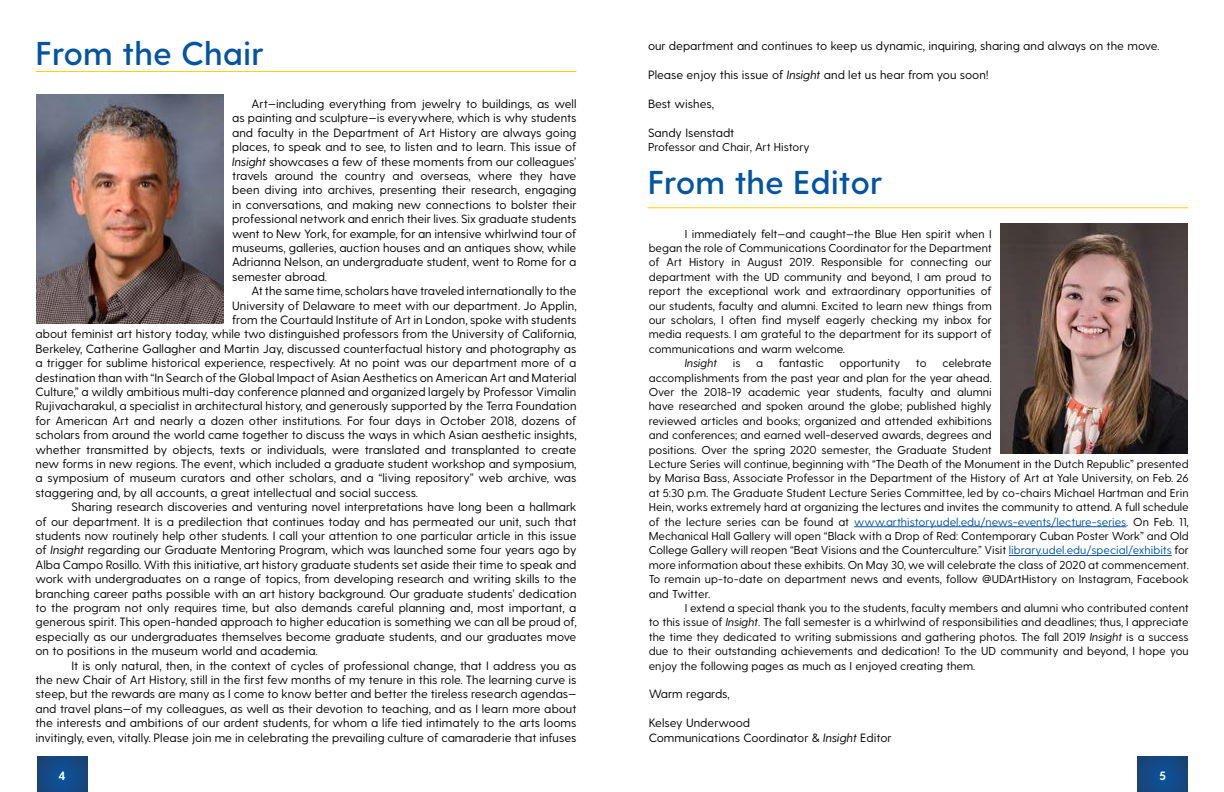
<style>
.page{position:relative;width:1224px;height:792px;background:#fff}
.page>*{position:absolute;margin:0;border:0;box-sizing:border-box;transform-origin:0 0}
.t1{font:600 33px "Greycliff CF";color:#04549f}
.t2{font:12px/14.4px "Greycliff CF";color:#000;text-align:justify}
.t3{font:700 12px "Greycliff CF";color:#fff}
.t4{font:11.5px/14.4px "Greycliff CF";color:#000;text-align:justify}
.t5{font:italic 11.5px "Greycliff CF";color:#000}
.s1{font-style:italic}
.s2{color:#04549f}
</style>
<div class="page">
<hr style="left:36px;top:71px;width:540px;height:1px;background:#fed109">
<svg style="left:37px;top:756px;width:50px;height:36px;background:#134885"></svg>
<hr style="left:854px;top:526px;width:272px;height:1px;background:#04549f">
<hr style="left:1009px;top:555px;width:163px;height:1px;background:#04549f">
<hr style="left:648px;top:207px;width:540px;height:1px;background:#fed109">
<svg style="left:1138px;top:756px;width:50px;height:36px;background:#134885"></svg>
<img style="left:36px;top:94px;width:187px;height:230px">
<img style="left:1001px;top:223px;width:187px;height:231px">
<h1 class="t1" style="left:36px;top:34px;width:230px">From the Chair</h1>
<p class="t2" style="left:648px;top:39px;width:513px">our department and continues to keep us dynamic, inquiring, sharing and always on the move.</p>
<p class="t2" style="left:648px;top:68px;width:342px">Please enjoy this issue of <span class="s1">Insight</span> and let us hear from you soon!</p>
<p class="t2" style="left:648px;top:97px;width:68px">Best wishes,</p>
<p class="t2" style="left:648px;top:126px;width:88px">Sandy Isenstadt</p>
<p class="t4" style="left:648px;top:140px;width:163px">Professor and Chair, Art History</p>
<p class="t2" style="left:232px;top:97px;width:346px;text-indent:19px">Art—including everything from jewelry to buildings, as well as painting and sculpture—is everywhere, which is why students and faculty in the Department of Art History are always going places, to speak and to see, to listen and to learn. This issue of <span class="s1">Insight</span> showcases a few of these moments from our colleagues’ travels around the country and overseas, where they have been diving into archives, presenting their research, engaging in conversations, and making new connections to bolster their professional network and enrich their lives. Six graduate students went to New York, for example, for an intensive whirlwind tour of museums, galleries, auction houses and an antiques show, while Adrianna Nelson, an undergraduate student, went to Rome for a semester abroad.</p>
<p class="t2" style="left:252px;top:284px;width:327px">At the same time, scholars have traveled internationally to the</p>
<p class="t2" style="left:232px;top:298px;width:346px">University of Delaware to meet with our department. Jo Applin,</p>
<p class="t2" style="left:232px;top:313px;width:346px">from the Courtauld Institute of Art in London, spoke with students</p>
<p class="t2" style="left:36px;top:327px;width:543px">about feminist art history today, while two distinguished professors from the University of California,</p>
<p class="t2" style="left:36px;top:342px;width:542px">Berkeley, Catherine Gallagher and Martin Jay, discussed counterfactual history and photography as</p>
<p class="t2" style="left:36px;top:356px;width:542px">a trigger for sublime historical experience, respectively. At no point was our department more of a</p>
<p class="t2" style="left:36px;top:370px;width:543px">destination than with “In Search of the Global Impact of Asian Aesthetics on American Art and Material</p>
<p class="t2" style="left:36px;top:385px;width:542px">Culture,” a wildly ambitious multi-day conference planned and organized largely by Professor Vimalin</p>
<p class="t2" style="left:36px;top:399px;width:543px">Rujivacharakul, a specialist in architectural history, and generously supported by the Terra Foundation</p>
<p class="t2" style="left:36px;top:414px;width:542px">for American Art and nearly a dozen other institutions. For four days in October 2018, dozens of</p>
<p class="t2" style="left:36px;top:428px;width:543px">scholars from around the world came together to discuss the ways in which Asian aesthetic insights,</p>
<p class="t2" style="left:36px;top:442px;width:542px">whether transmitted by objects, texts or individuals, were translated and transplanted to create</p>
<p class="t2" style="left:36px;top:457px;width:543px">new forms in new regions. The event, which included a graduate student workshop and symposium,</p>
<p class="t2" style="left:36px;top:471px;width:543px">a symposium of museum curators and other scholars, and a “living repository” web archive, was</p>
<p class="t2" style="left:36px;top:486px;width:384px">staggering and, by all accounts, a great intellectual and social success.</p>
<p class="t2" style="left:72px;top:500px;width:506px">Sharing research discoveries and venturing novel interpretations have long been a hallmark</p>
<p class="t2" style="left:36px;top:514px;width:543px">of our department. It is a predilection that continues today and has permeated our unit, such that</p>
<p class="t2" style="left:36px;top:529px;width:543px">students now routinely help other students. I call your attention to one particular article in this issue</p>
<p class="t2" style="left:36px;top:543px;width:542px">of <span class="s1">Insight</span> regarding our Graduate Mentoring Program, which was launched some four years ago by</p>
<p class="t2" style="left:36px;top:558px;width:543px">Alba Campo Rosillo. With this initiative, art history graduate students set aside their time to speak and</p>
<p class="t2" style="left:36px;top:572px;width:543px">work with undergraduates on a range of topics, from developing research and writing skills to the</p>
<p class="t2" style="left:36px;top:586px;width:543px">branching career paths possible with an art history background. Our graduate students’ dedication</p>
<p class="t2" style="left:36px;top:601px;width:543px">to the program not only requires time, but also demands careful planning and, most important, a</p>
<p class="t2" style="left:36px;top:615px;width:543px">generous spirit. This open-handed approach to higher education is something we can all be proud of,</p>
<p class="t2" style="left:36px;top:630px;width:542px">especially as our undergraduates themselves become graduate students, and our graduates move</p>
<p class="t2" style="left:36px;top:644px;width:284px">on to positions in the museum world and academia.</p>
<p class="t2" style="left:72px;top:658px;width:506px">It is only natural, then, in the context of cycles of professional change, that I address you as</p>
<p class="t2" style="left:36px;top:673px;width:543px">the new Chair of Art History, still in the first few months of my tenure in this role. The learning curve is</p>
<p class="t2" style="left:36px;top:687px;width:543px">steep, but the rewards are many as I come to know better and better the tireless research agendas—</p>
<p class="t2" style="left:36px;top:702px;width:543px">and travel plans—of my colleagues, as well as their devotion to teaching, and as I learn more about</p>
<p class="t2" style="left:36px;top:716px;width:543px">the interests and ambitions of our ardent students, for whom a life tied intimately to the arts looms</p>
<p class="t2" style="left:36px;top:730px;width:542px">invitingly, even, vitally. Please join me in celebrating the prevailing culture of camaraderie that infuses</p>
<p class="t3" style="left:59px;top:769px;width:9px">4</p>
<h1 class="t1" style="left:648px;top:163px;width:236px">From the Editor</h1>
<p class="t4" style="left:649px;top:227px;width:345px;text-indent:36px">I immediately felt—and caught—the Blue Hen spirit when I began the role of Communications Coordinator for the Department of Art History in August 2019. Responsible for connecting our department with the UD community and beyond, I am proud to report the exceptional work and extraordinary opportunities of our students, faculty and alumni. Excited to learn new things from our scholars, I often find myself eagerly checking my inbox for media requests. I am grateful to the department for its support of communications and warm welcome.</p>
<p class="t5" style="left:685px;top:356px;width:34px">Insight</p>
<p class="t4" style="left:733px;top:356px;width:9px">is</p>
<p class="t4" style="left:756px;top:356px;width:8px">a</p>
<p class="t4" style="left:779px;top:356px;width:47px">fantastic</p>
<p class="t4" style="left:840px;top:356px;width:62px">opportunity</p>
<p class="t4" style="left:916px;top:356px;width:12px">to</p>
<p class="t4" style="left:649px;top:356px;width:542px;text-align:left;text-indent:294px">celebrate<br>accomplishments from the past year and plan for the year ahead.<br>Over the 2018-19 academic year students, faculty and alumni<br>have researched and spoken around the globe; published highly<br>reviewed articles and books; organized and attended exhibitions<br>and conferences; and earned well-deserved awards, degrees and<br>positions. Over the spring 2020 semester, the Graduate Student<br>Lecture Series will continue, beginning with “The Death of the Monument in the Dutch Republic” presented by Marisa Bass, Associate Professor in the Department of the History of Art at Yale University, on Feb. 26 at 5:30 p.m. The Graduate Student Lecture Series Committee, led by co-chairs Michael Hartman and Erin Hein, works extremely hard at organizing the lectures and invites the community to attend. A full schedule of the lecture series can be found at <span class="s2">www.arthistory.udel.edu/news-events/lecture-series</span>. On Feb. 11, Mechanical Hall Gallery will open “Black with a Drop of Red: Contemporary Cuban Poster Work” and Old College Gallery will reopen “Beat Visions and the Counterculture.” Visit <span class="s2">library.udel.edu/special/exhibits</span> for more information about these exhibits. On May 30, we will celebrate the class of 2020 at commencement.<br>To remain up-to-date on department news and events, follow @UDArtHistory on Instagram, Facebook and Twitter.</p>
<p class="t4" style="left:649px;top:601px;width:542px;text-indent:36px">I extend a special thank you to the students, faculty members and alumni who contributed content to this issue of <span class="s1">Insight</span>. The fall semester is a whirlwind of responsibilities and deadlines; thus, I appreciate the time they dedicated to writing submissions and gathering photos. The fall 2019 <span class="s1">Insight</span> is a success due to their outstanding achievements and dedication! To the UD community and beyond, I hope you enjoy the following pages as much as I enjoyed creating them.</p>
<p class="t2" style="left:649px;top:687px;width:83px">Warm regards,</p>
<p class="t2" style="left:649px;top:716px;width:244px">Kelsey Underwood<br>Communications Coordinator &amp; <span class="s1">Insight</span> Editor</p>
<p class="t3" style="left:1160px;top:769px;width:8px">5</p>
</div>
